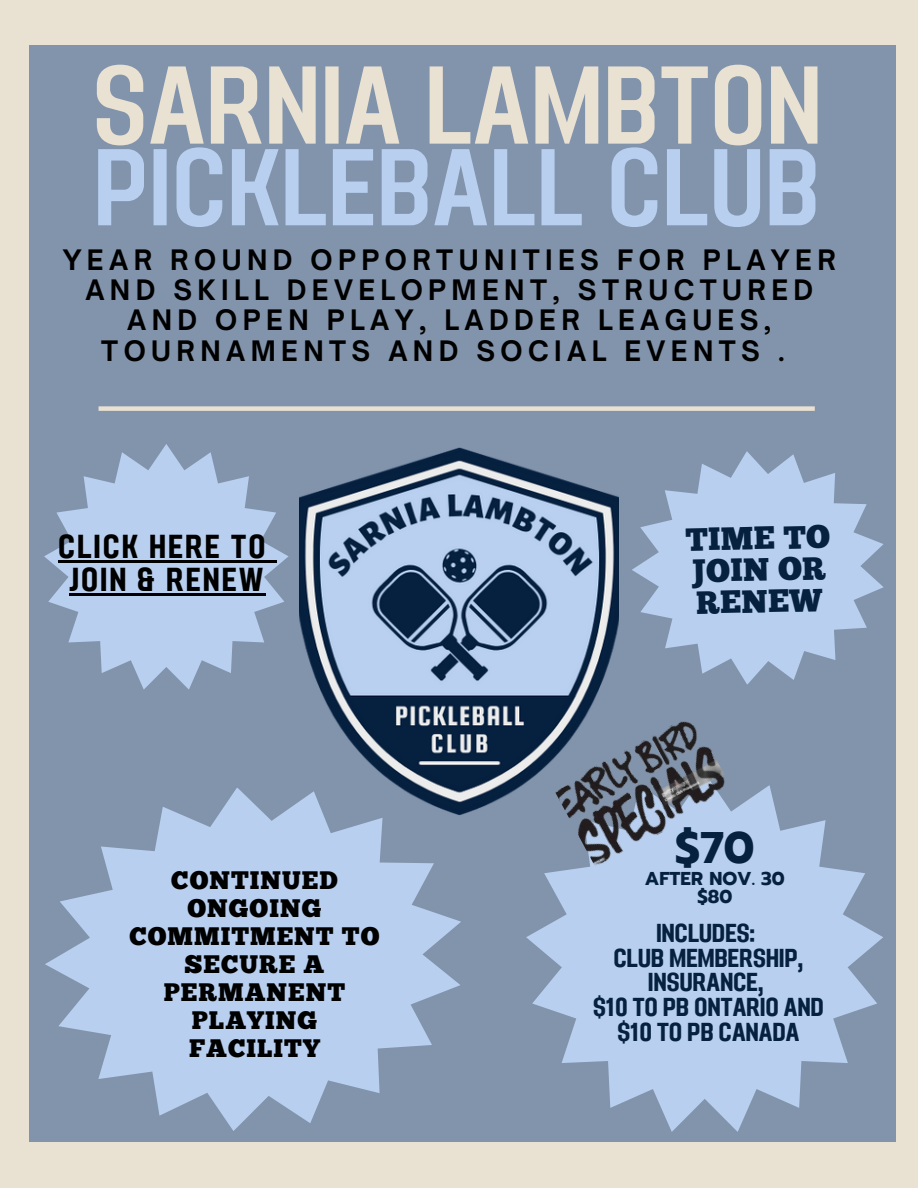
<style>
.page{position:relative;width:918px;height:1188px;background:#e9e1d2}
.page>*{position:absolute;margin:0;border:0;box-sizing:border-box;transform-origin:0 0}
.t1{font:110.25px "Adirek Sans 600";letter-spacing:.02em;color:#e9e1d2}
.t2{font:108.75px "Adirek Sans 600";letter-spacing:.02em;color:#b8cfef}
.t3{font:700 44.1px "Prompt";color:#06203f}
.t4{font:33.15px/32.7px "Adirek Sans 700";letter-spacing:.08em;color:#000;text-align:center}
.t5{font:32.1px/31.5px "Chunk Five";color:#06203f}
.t6{font:700 27px/30.3px "Open Sauce One";letter-spacing:.2em;color:#000;text-align:center}
.t7{font:25.95px/24.8px "Adirek Sans 700";letter-spacing:.01em;color:#06203f;text-align:center}
.t8{font:25.35px/28.2px "Chunk Five";letter-spacing:.04em;color:#000;text-align:center}
.t9{font:700 18.6px/18px "Prompt";color:#06203f;text-align:center}
</style>
<div class="page">
<div style="left:29px;top:45px;width:866px;height:1097px;background:#8294ac"></div>
<div style="left:99px;top:406px;width:716px;height:5px;background:#e9e1d2"></div>
<svg style="left:45px;top:788px;width:416px;height:343px;fill:#b8cfef"></svg>
<svg style="left:526px;top:785px;width:357px;height:346px;fill:#b8cfef"></svg>
<img style="left:299px;top:447px;width:320px;height:403px">
<svg style="left:632px;top:451px;width:252px;height:234px;fill:#b8cfef"></svg>
<svg style="left:44px;top:444px;width:245px;height:245px;fill:#b8cfef"></svg>
<img style="left:553px;top:714px;width:182px;height:154px">
<hr style="left:58px;top:561px;width:210px;height:2px;background:#000">
<svg style="left:268px;top:561px;width:9px;height:2px"></svg>
<hr style="left:70px;top:593px;width:196px;height:3px;background:#000">
<h4 class="t1" style="left:93px;top:41px;width:730px">SARNIA LAMBTON</h4>
<p class="t2" style="left:94px;top:124px;width:726px">PICKLEBALL CLUB</p>
<h3 class="t6" style="left:63px;top:244px;width:775px">YEAR ROUND OPPORTUNITIES FOR PLAYER AND SKILL DEVELOPMENT, STRUCTURED AND OPEN PLAY, LADDER LEAGUES, TOURNAMENTS AND SOCIAL EVENTS .</h3>
<h5 class="t4" style="left:58px;top:531px;width:208px">CLICK HERE TO<br>JOIN &amp; RENEW</h5>
<h4 class="t8" style="left:130px;top:868px;width:251px">CONTINUED<br>ONGOING<br>COMMITMENT TO<br>SECURE A<br>PERMANENT<br>PLAYING<br>FACILITY</h4>
<h2 class="t5" style="left:685px;top:527px;width:146px;rotate:-1deg">TIME TO<br>JOIN OR<br>RENEW</h2>
<p class="t3" style="left:675px;top:815px;width:81px">$70</p>
<p class="t9" style="left:645px;top:869px;width:141px">AFTER NOV. 30 $80</p>
<p class="t7" style="left:593px;top:920px;width:232px">INCLUDES:<br>CLUB MEMBERSHIP,<br>INSURANCE,<br>$10 TO PB ONTARIO AND $10 TO PB CANADA</p>
</div>
